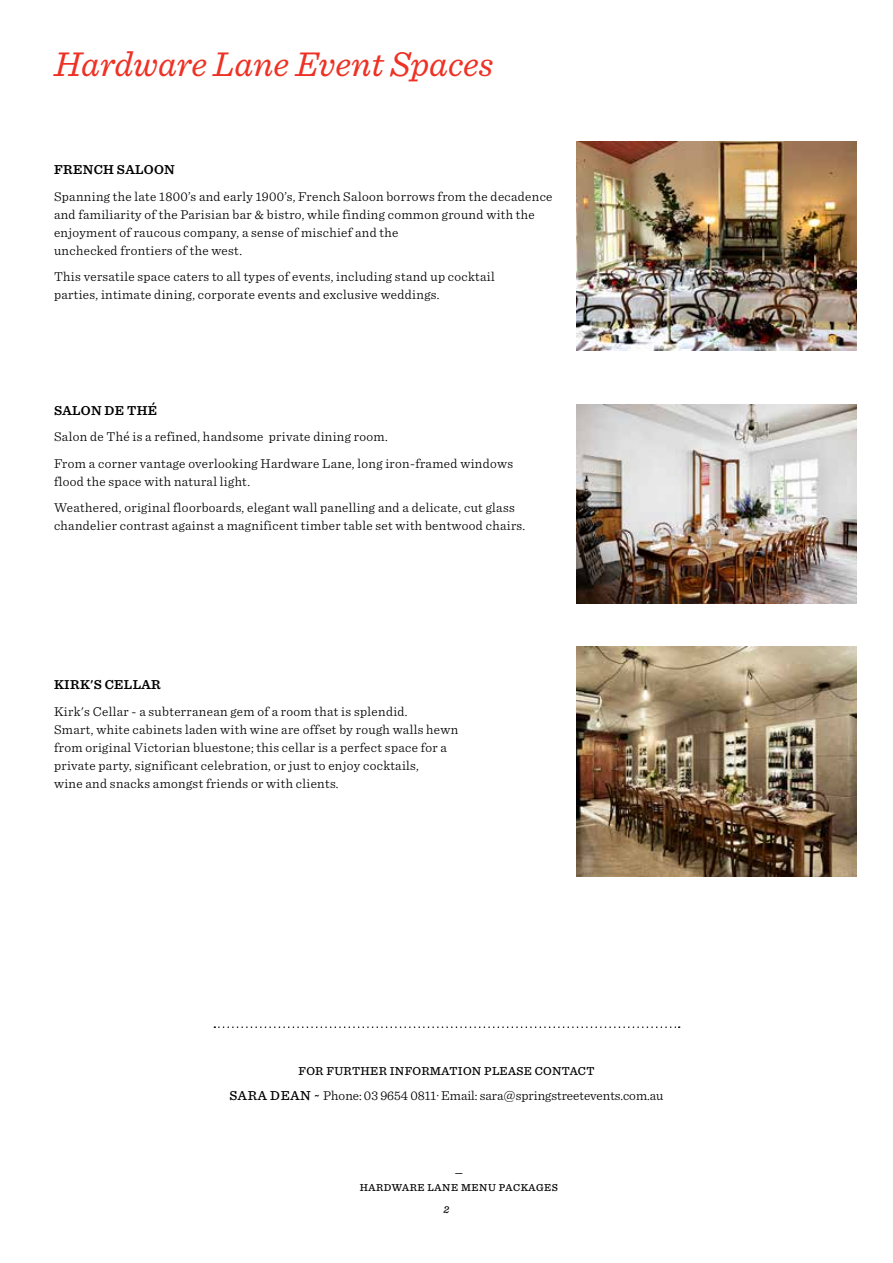
<style>
.page{position:relative;width:893px;height:1263px;background:#fff}
.page>*{position:absolute;margin:0;border:0;box-sizing:border-box;transform-origin:0 0}
.t1{font:italic 36px "Sentinel";color:#ee3124}
.t2{font:300 13.5px/18px "Sentinel";letter-spacing:.025em;color:#000}
.t3{font:300 13.5px "Sentinel";color:#000}
.t4{font:600 13.5px "Sentinel";letter-spacing:.025em;color:#000}
.t5{font:500 12px "Sentinel";letter-spacing:.025em;color:#000}
.t6{font:500 10.5px/14.7px "Sentinel";letter-spacing:.05em;color:#000;text-align:center}
.t7{font:italic 500 10.5px "Sentinel";color:#000}
.s1{font-weight:500}
</style>
<div class="page">
<img style="left:577px;top:405px;width:279px;height:198px">
<svg style="left:214px;top:1026px;width:466px;height:2px"></svg>
<img style="left:577px;top:141px;width:279px;height:209px">
<img style="left:577px;top:646px;width:279px;height:230px">
<h1 class="t1" style="left:54px;top:37px;width:441px">Hardware Lane Event Spaces</h1>
<p class="t4" style="left:54px;top:159px;width:122px">FRENCH SALOON</p>
<p class="t2" style="left:54px;top:186px;width:500px">Spanning the late 1800’s and early 1900’s, French Saloon borrows from the decadence and familiarity of the Parisian bar &amp; bistro, while finding common ground with the enjoyment of raucous company, a sense of mischief and the<br>unchecked frontiers of the west.</p>
<p class="t2" style="left:54px;top:267px;width:442px">This versatile space caters to all types of events, including stand up cocktail parties, intimate dining, corporate events and exclusive weddings.</p>
<p class="t4" style="left:54px;top:400px;width:105px">SALON DE THÉ</p>
<p class="t2" style="left:54px;top:422px;width:461px;line-height:26.5px">Salon de Thé is a refined, handsome private dining room.<br>From a corner vantage overlooking Hardware Lane, long iron-framed windows</p>
<p class="t2" style="left:54px;top:467px;width:462px;line-height:26.5px">flood the space with natural light.<br>Weathered, original floorboards, elegant wall panelling and a delicate, cut glass</p>
<p class="t2" style="left:54px;top:516px;width:473px">chandelier contrast against a magnificent timber table set with bentwood chairs.</p>
<p class="t4" style="left:54px;top:674px;width:108px">KIRK'S CELLAR</p>
<p class="t2" style="left:54px;top:701px;width:406px">Kirk's Cellar - a subterranean gem of a room that is splendid.<br>Smart, white cabinets laden with wine are offset by rough walls hewn from original Victorian bluestone; this cellar is a perfect space for a private party, significant celebration, or just to enjoy cocktails,<br>wine and snacks amongst friends or with clients.</p>
<p class="t5" style="left:299px;top:1062px;width:297px">FOR FURTHER INFORMATION PLEASE CONTACT</p>
<p class="t3" style="left:229px;top:1085px;width:436px"><span class="s1">SARA DEAN ~</span> Phone: 03 9654 0811· Email: sara@springstreetevents.com.au</p>
<p class="t6" style="left:360px;top:1165px;width:200px">—<br>HARDWARE LANE MENU PACKAGES</p>
<p class="t7" style="left:443px;top:1202px;width:7px">2</p>
</div>
